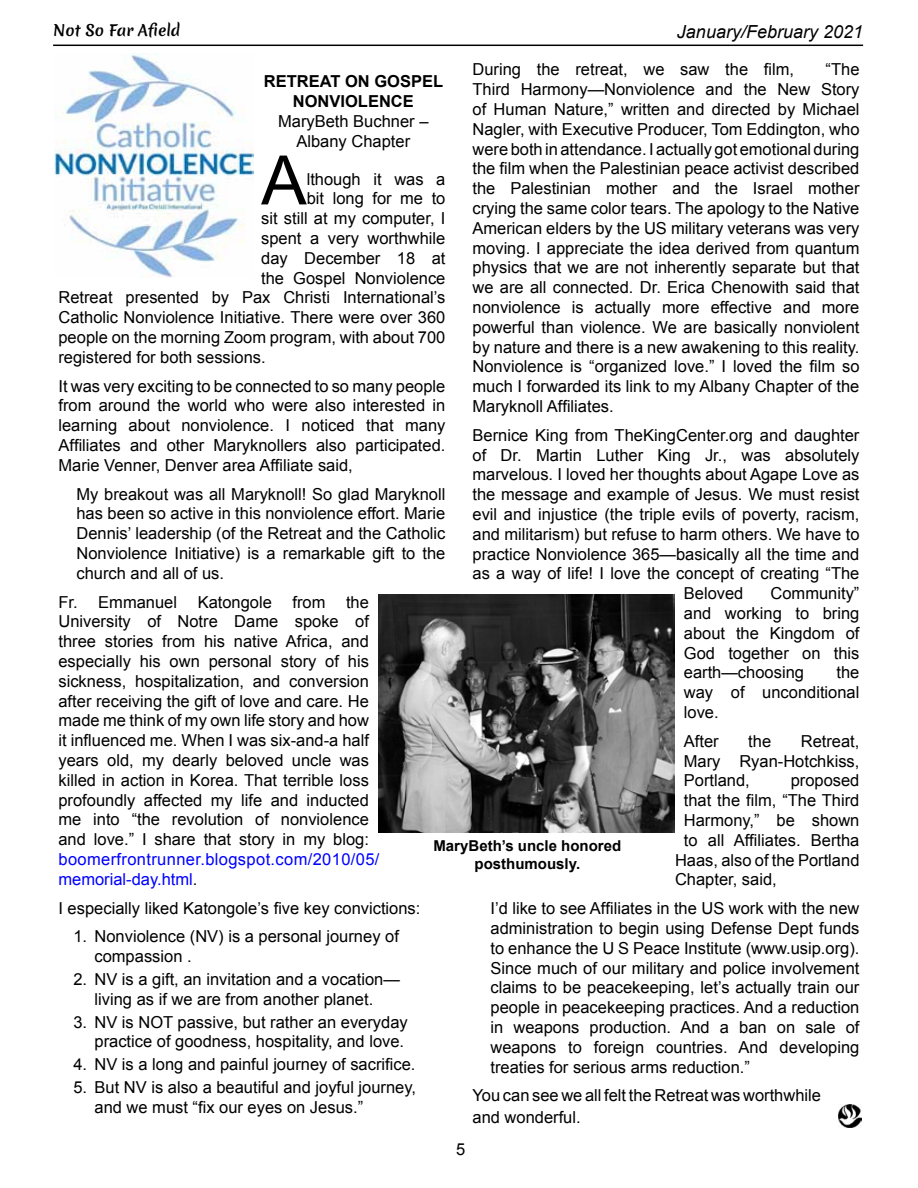
<style>
.page{position:relative;width:918px;height:1188px;background:#fff}
.page>*{position:absolute;margin:0;border:0;box-sizing:border-box;transform-origin:0 0}
.t1{font:68.25px "Arial";color:#000}
.t2{font:italic 18px "Arial";color:#000}
.t3{font:16.5px/19.8px "Arial";color:#000}
.t4{font:16.5px/19.8px "Arial";letter-spacing:.02em;color:#00f}
.t5{font:700 16.5px/19.8px "Arial";color:#000;text-align:center}
.t6{font:700 15px/18px "Arial";color:#000;text-align:center}
.t7{font:15px "Merienda One";color:#000}
.s1{color:#000}
</style>
<div class="page">
<hr style="left:53px;top:45px;width:810px;height:1px;background:#000">
<img style="left:378px;top:594px;width:297px;height:239px">
<img style="left:839px;top:1104px;width:22px;height:23px">
<img style="left:54px;top:54px;width:200px;height:224px">
<p class="t7" style="left:53px;top:19px;width:129px">Not So Far Afield</p>
<p class="t2" style="left:677px;top:20px;width:188px">January/February 2021</p>
<p class="t3" style="left:472px;top:60px;width:389px;text-indent:353px">“The Third Harmony—Nonviolence and the New Story of Human Nature,” written and directed by Michael Nagler, with Executive Producer, Tom Eddington, who were both in attendance. I actually got emotional during the film when the Palestinian peace activist described the Palestinian mother and the Israel mother crying the same color tears. The apology to the Native American elders by the US military veterans was very moving. I appreciate the idea derived from quantum physics that we are not inherently separate but that we are all connected. Dr. Erica Chenowith said that nonviolence is actually more effective and more powerful than violence. We are basically nonviolent by nature and there is a new awakening to this reality.<br>Nonviolence is “organized love.” I loved the film so much I forwarded its link to my Albany Chapter of the Maryknoll Affiliates.</p>
<p class="t3" style="left:472px;top:425px;width:388px">Bernice King from TheKingCenter.org and daughter</p>
<p class="t3" style="left:472px;top:445px;width:388px">of Dr. Martin Luther King Jr. , was absolutely</p>
<p class="t3" style="left:472px;top:465px;width:389px">marvelous. I loved her thoughts about Agape Love as</p>
<p class="t3" style="left:472px;top:485px;width:389px">the message and example of Jesus. We must resist</p>
<p class="t3" style="left:472px;top:505px;width:388px">evil and injustice (the triple evils of poverty, racism,</p>
<p class="t3" style="left:472px;top:524px;width:389px">and militarism) but refuse to harm others. We have to</p>
<p class="t3" style="left:472px;top:544px;width:388px">practice Nonviolence 365—basically all the time and</p>
<p class="t3" style="left:472px;top:564px;width:388px">as a way of life! I love the concept of creating “The</p>
<p class="t3" style="left:684px;top:584px;width:61px">Beloved</p>
<p class="t3" style="left:472px;top:60px;width:323px">During the retreat, we saw the film,</p>
<p class="t5" style="left:264px;top:72px;width:181px">Retreat on Gospel<br>Nonviolence</p>
<p class="t3" style="left:278px;top:111px;width:152px;text-align:center">MaryBeth Buchner –<br>Albany Chapter</p>
<h1 class="t1" style="left:261px;top:136px;width:47px">A</h1>
<p class="t3" style="left:307px;top:169px;width:140px">lthough it was a</p>
<p class="t3" style="left:307px;top:189px;width:140px">bit long for me to</p>
<p class="t3" style="left:261px;top:209px;width:186px">sit still at my computer, I</p>
<p class="t3" style="left:261px;top:229px;width:186px">spent a very worthwhile</p>
<p class="t3" style="left:261px;top:248px;width:186px">day December 18 at</p>
<p class="t3" style="left:261px;top:268px;width:186px">the Gospel Nonviolence</p>
<p class="t3" style="left:58px;top:288px;width:388px">Retreat presented by Pax Christi International’s</p>
<p class="t3" style="left:58px;top:308px;width:388px">Catholic Nonviolence Initiative. There were over 360</p>
<p class="t3" style="left:58px;top:328px;width:388px">people on the morning Zoom program, with about 700</p>
<p class="t3" style="left:58px;top:347px;width:206px">registered for both sessions.</p>
<p class="t3" style="left:58px;top:376px;width:388px;text-align:justify">It was very exciting to be connected to so many people from around the world who were also interested in learning about nonviolence. I noticed that many Affiliates and other Maryknollers also participated.<br>Marie Venner, Denver area Affiliate said,</p>
<p class="t3" style="left:76px;top:484px;width:371px;text-align:justify">My breakout was all Maryknoll! So glad Maryknoll has been so active in this nonviolence effort. Marie Dennis’ leadership (of the Retreat and the Catholic Nonviolence Initiative) is a remarkable gift to the church and all of us.</p>
<p class="t3" style="left:58px;top:592px;width:312px;text-align:justify">Fr. Emmanuel Katongole from the University of Notre Dame spoke of three stories from his native Africa, and especially his own personal story of his sickness, hospitalization, and conversion after receiving the gift of love and care. He made me think of my own life story and how it influenced me. When I was six-and-a half years old, my dearly beloved uncle was killed in action in Korea. That terrible loss profoundly affected my life and inducted me into “the revolution of nonviolence and love.” I share that story in my blog:</p>
<p class="t4" style="left:58px;top:849px;width:323px">boomerfrontrunner.blogspot.com/2010/05/ memorial-day. html<span class="s1">.</span></p>
<p class="t3" style="left:58px;top:898px;width:363px">I especially liked Katongole’s five key convictions:</p>
<p class="t3" style="left:94px;top:927px;width:306px;text-indent:-21px">1. Nonviolence (NV) is a personal journey of compassion .</p>
<p class="t3" style="left:73px;top:969px;width:328px;text-align:center">2. NV is a gift, an invitation and a vocation— living as if we are from another planet.</p>
<p class="t3" style="left:94px;top:1012px;width:315px;text-indent:-21px">3. NV is NOT passive, but rather an everyday practice of goodness, hospitality, and love.</p>
<p class="t3" style="left:73px;top:1055px;width:343px">4. NV is a long and painful journey of sacrifice.</p>
<p class="t3" style="left:94px;top:1077px;width:323px;text-indent:-21px">5. But NV is also a beautiful and joyful journey, and we must “fix our eyes on Jesus.”</p>
<p class="t3" style="left:684px;top:584px;width:177px;text-align:justify;text-indent:87px">Community” and working to bring about the Kingdom of God together on this earth—choosing</p>
<p class="t3" style="left:684px;top:663px;width:177px;text-align:justify;text-indent:153px">the way of unconditional love.</p>
<p class="t3" style="left:684px;top:731px;width:36px">After</p>
<p class="t3" style="left:748px;top:731px;width:24px">the</p>
<p class="t3" style="left:684px;top:731px;width:177px;text-align:justify;text-indent:117px">Retreat, Mary Ryan-Hotchkiss, Portland,</p>
<p class="t3" style="left:791px;top:771px;width:70px">proposed</p>
<p class="t3" style="left:684px;top:791px;width:177px">that the film, “The Third</p>
<p class="t3" style="left:684px;top:811px;width:177px">Harmony,” be shown</p>
<p class="t3" style="left:684px;top:830px;width:177px">to all Affiliates. Bertha</p>
<p class="t3" style="left:675px;top:850px;width:186px">Haas, also of the Portland</p>
<p class="t3" style="left:675px;top:870px;width:103px">Chapter, said,</p>
<p class="t3" style="left:491px;top:899px;width:371px">I’d like to see Affiliates in the US work with the new administration to begin using Defense Dept funds to enhance the U S Peace Institute (www. usip.org).<br>Since much of our military and police involvement claims to be peacekeeping, let’s actually train our people in peacekeeping practices. And a reduction in weapons production. And a ban on sale of weapons to foreign countries. And developing treaties for serious arms reduction. ”</p>
<p class="t3" style="left:472px;top:1085px;width:350px;line-height:21.6px">You can see we all felt the Retreat was worthwhile and wonderful.</p>
<p class="t6" style="left:433px;top:837px;width:189px">MaryBeth’s uncle honored posthumously.</p>
<p class="t3" style="left:456px;top:1139px;width:11px">5</p>
</div>
